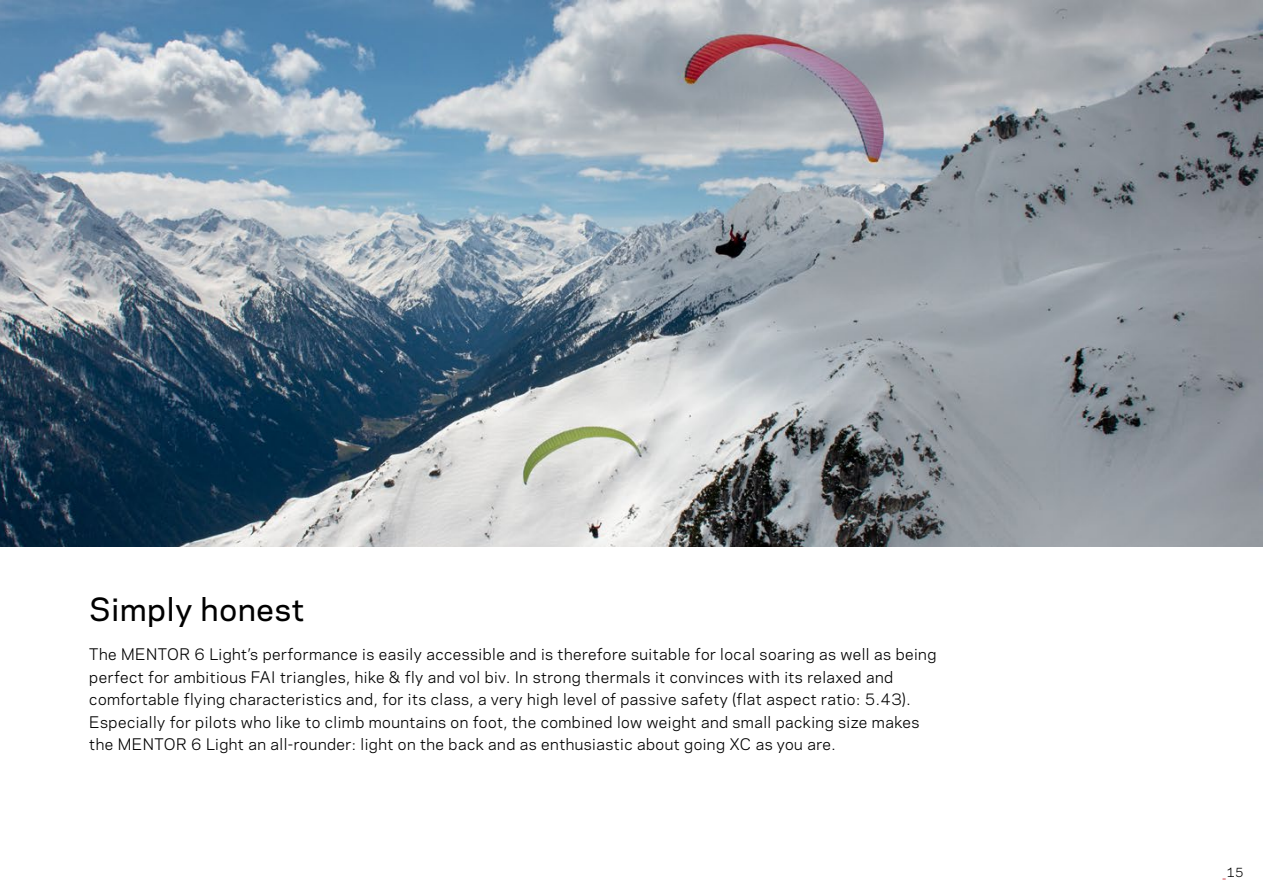
<style>
.page{position:relative;width:1263px;height:893px;background:#fff}
.page>*{position:absolute;margin:0;border:0;box-sizing:border-box;transform-origin:0 0}
.t1{font:500 30px "Galaxie Polaris";letter-spacing:.03em;color:#000}
.t2{font:15px/22.5px "Galaxie Polaris";letter-spacing:.03em;color:#000}
.t3{font:12px "Galaxie Polaris";color:#000}
.s1{color:#c1212c}
</style>
<div class="page">
<img style="left:0;top:0;width:1263px;height:546px">
<h1 class="t1" style="left:89px;top:587px;width:217px">Simply honest</h1>
<p class="t2" style="left:89px;top:643px;width:848px">The MENTOR 6 Light’s performance is easily accessible and is therefore suitable for local soaring as well as being perfect for ambitious FAI triangles, hike &amp; fly and vol biv. In strong thermals it convinces with its relaxed and comfortable flying characteristics and, for its class, a very high level of passive safety (flat aspect ratio: 5.43).<br>Especially for pilots who like to climb mountains on foot, the combined low weight and small packing size makes the MENTOR 6 Light an all-rounder: light on the back and as enthusiastic about going XC as you are.</p>
<p class="t3" style="left:1222px;top:863px;width:22px"><span class="s1">_</span>15</p>
</div>
